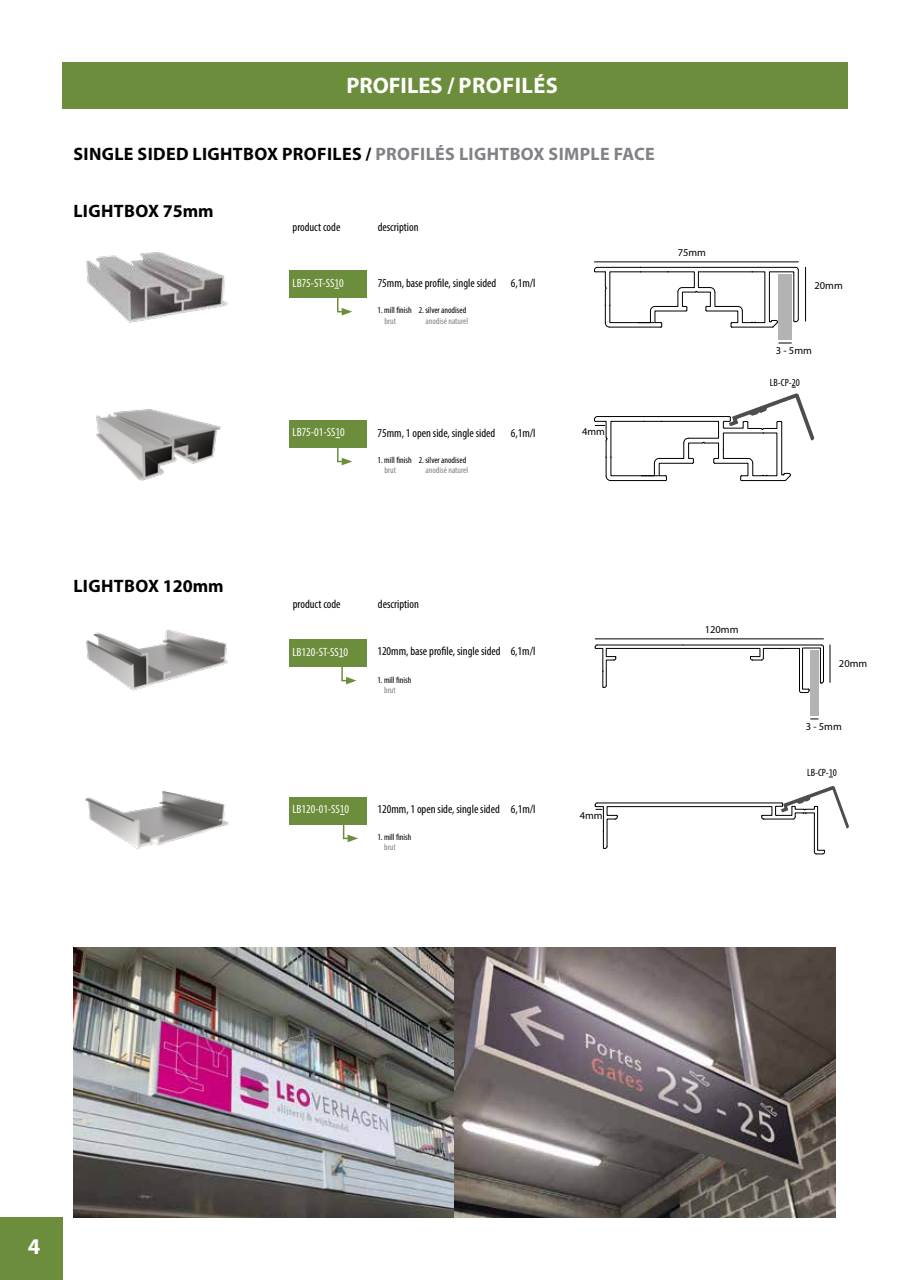
<style>
.page{position:relative;width:910px;height:1280px;background:#fff}
.page>*{position:absolute;margin:0;border:0;box-sizing:border-box;transform-origin:0 0}
.t1{font:700 22.5px "Myriad Pro";letter-spacing:.01em;color:#fff}
.t2{font:700 18px "Myriad Pro";letter-spacing:.02em;color:#000}
.t3{font:condensed 12px "Myriad Pro";color:#000}
.t4{font:condensed 12px "Myriad Pro";color:#fff}
.t5{font:10.5px "Myriad Pro";color:#000}
.t6{font:condensed 10.5px "Myriad Pro";color:#000}
.t7{font:condensed 9px "Myriad Pro";color:#000}
.t8{font:condensed 9px "Myriad Pro";color:#808285}
.s1{color:#808285}
</style>
<div class="page">
<div style="left:0;top:1218px;width:63px;height:62px;background:#6c8d3b"></div>
<div style="left:63px;top:62px;width:785px;height:47px;background:#6c8d3b"></div>
<img style="left:86px;top:252px;width:142px;height:71px">
<img style="left:96px;top:409px;width:125px;height:72px">
<div style="left:289px;top:270px;width:78px;height:28px;background:#6c8d3b"></div>
<svg style="left:334px;top:288px;width:18px;height:27px"></svg>
<div style="left:289px;top:420px;width:78px;height:28px;background:#6c8d3b"></div>
<hr style="left:337px;top:441px;width:2px;height:20px;background:#6c8d3b">
<svg style="left:337px;top:458px;width:15px;height:7px"></svg>
<hr style="left:805px;top:267px;width:1px;height:54px;background:#000">
<hr style="left:594px;top:261px;width:205px;height:1px;background:#000">
<svg style="left:594px;top:267px;width:205px;height:61px"></svg>
<svg style="left:778px;top:343px;width:14px;height:1px"></svg>
<div style="left:778px;top:274px;width:14px;height:66px;background:#b3b3b3"></div>
<img style="left:86px;top:629px;width:142px;height:62px">
<img style="left:85px;top:790px;width:144px;height:60px">
<div style="left:289px;top:639px;width:77px;height:28px;background:#6c8d3b"></div>
<hr style="left:341px;top:660px;width:2px;height:21px;background:#6c8d3b">
<svg style="left:341px;top:677px;width:16px;height:7px"></svg>
<div style="left:289px;top:797px;width:77px;height:27px;background:#6c8d3b"></div>
<svg style="left:340px;top:814px;width:18px;height:28px"></svg>
<svg style="left:594px;top:644px;width:230px;height:49px"></svg>
<hr style="left:830px;top:645px;width:1px;height:38px;background:#000">
<div style="left:810px;top:650px;width:8px;height:66px;background:#b3b3b3"></div>
<hr style="left:595px;top:638px;width:229px;height:1px;background:#000">
<svg style="left:594px;top:387px;width:220px;height:94px"></svg>
<svg style="left:594px;top:786px;width:255px;height:69px"></svg>
<img style="left:74px;top:947px;width:762px;height:270px">
<h1 class="t1" style="left:346px;top:71px;width:213px">PROFILES / PROFILÉS</h1>
<h2 class="t2" style="left:73px;top:142px;width:583px">SINGLE SIDED LIGHTBOX PROFILES / <span class="s1">PROFILÉS LIGHTBOX SIMPLE FACE</span></h2>
<h2 class="t2" style="left:73px;top:199px;width:142px">LIGHTBOX 75mm</h2>
<p class="t3" style="left:293px;top:220px;width:49px">product code</p>
<p class="t3" style="left:378px;top:220px;width:42px">description</p>
<p class="t4" style="left:293px;top:276px;width:53px">LB75-ST-SS10</p>
<p class="t3" style="left:378px;top:276px;width:159px">75mm, base profile, single sided 6,1m/l</p>
<p class="t7" style="left:378px;top:305px;width:90px">1. mill finish 2. silver anodised</p>
<p class="t8" style="left:384px;top:315px;width:13px">brut</p>
<p class="t8" style="left:425px;top:315px;width:44px">anodisé naturel</p>
<p class="t5" style="left:678px;top:246px;width:30px">75mm</p>
<p class="t4" style="left:293px;top:425px;width:54px">LB75-01-SS10</p>
<p class="t3" style="left:378px;top:425px;width:119px">75mm, 1 open side, single sided</p>
<p class="t3" style="left:511px;top:425px;width:26px">6,1m/l</p>
<p class="t7" style="left:378px;top:454px;width:90px">1. mill finish 2. silver anodised</p>
<p class="t8" style="left:384px;top:465px;width:13px">brut</p>
<p class="t8" style="left:425px;top:465px;width:44px">anodisé naturel</p>
<p class="t5" style="left:582px;top:425px;width:24px">4mm</p>
<p class="t5" style="left:814px;top:279px;width:30px">20mm</p>
<p class="t5" style="left:776px;top:344px;width:37px">3 - 5mm</p>
<p class="t6" style="left:770px;top:376px;width:31px">LB-CP-20</p>
<h2 class="t2" style="left:73px;top:574px;width:152px">LIGHTBOX 120mm</h2>
<p class="t3" style="left:293px;top:597px;width:49px">product code</p>
<p class="t3" style="left:378px;top:597px;width:42px">description</p>
<p class="t4" style="left:292px;top:644px;width:57px">LB120-ST-SS10</p>
<p class="t3" style="left:377px;top:644px;width:159px">120mm, base profile, single sided 6,1m/l</p>
<p class="t7" style="left:377px;top:674px;width:36px">1. mill finish</p>
<p class="t8" style="left:384px;top:685px;width:13px">brut</p>
<p class="t4" style="left:292px;top:802px;width:58px">LB120-01-SS10</p>
<p class="t3" style="left:378px;top:802px;width:159px">120mm, 1 open side, single sided 6,1m/l</p>
<p class="t7" style="left:377px;top:832px;width:36px">1. mill finish</p>
<p class="t8" style="left:384px;top:842px;width:13px">brut</p>
<p class="t5" style="left:580px;top:809px;width:24px">4mm</p>
<p class="t5" style="left:705px;top:623px;width:35px">120mm</p>
<p class="t5" style="left:839px;top:657px;width:30px">20mm</p>
<p class="t5" style="left:806px;top:720px;width:37px">3 - 5mm</p>
<p class="t6" style="left:807px;top:766px;width:31px">LB-CP-10</p>
<h1 class="t1" style="left:28px;top:1232px;width:14px">4</h1>
</div>
